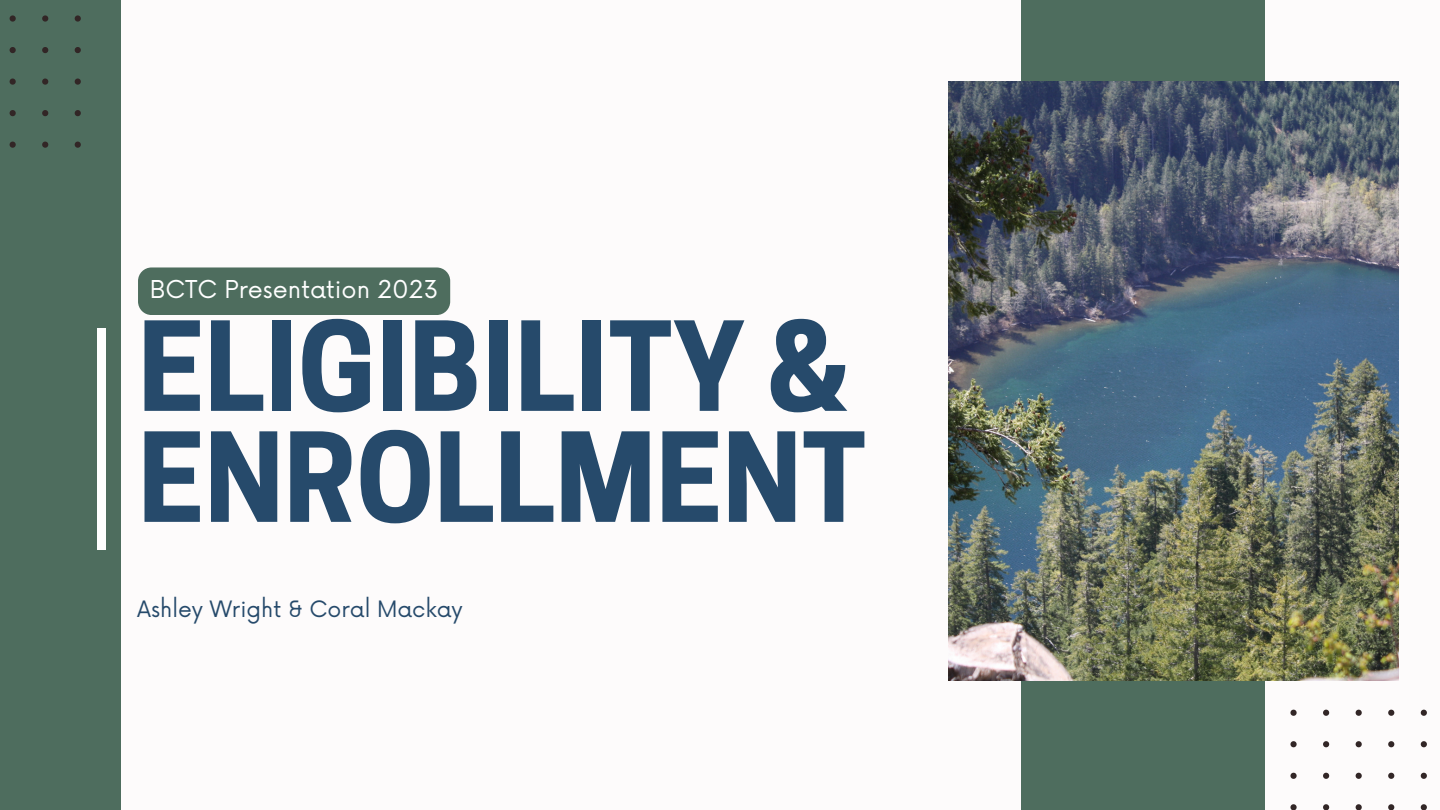
<style>
.page{position:relative;width:1440px;height:810px;background:#fdfbfb}
.page>*{position:absolute;margin:0;border:0;box-sizing:border-box;transform-origin:0 0}
.t1{font:700 116.1px "Cooper Hewitt";color:#264a6b}
.t2{font:24px "Now";color:#fff}
.t3{font:22px "Now";color:#264a6b}
</style>
<div class="page">
<div style="left:1022px;top:0;width:243px;height:810px;background:#4e6d5e"></div>
<svg style="left:1290px;top:710px;width:137px;height:100px"></svg>
<div style="left:0;top:0;width:122px;height:810px;background:#4e6d5e"></div>
<div style="left:97px;top:328px;width:8px;height:222px;background:#fff"></div>
<div style="left:138px;top:267px;width:312px;height:48px;background:#4e6d5e;border-radius:14px"></div>
<svg style="left:9px;top:15px;width:72px;height:133px"></svg>
<img style="left:948px;top:81px;width:450px;height:599px">
<p class="t2" style="left:150px;top:276px;width:290px">BCTC Presentation 2023</p>
<p class="t1" style="left:138px;top:324px;width:712px">ELIGIBILITY &amp;</p>
<p class="t1" style="left:138px;top:435px;width:730px">ENROLLMENT</p>
<p class="t3" style="left:137px;top:597px;width:327px">Ashley Wright &amp; Coral Mackay</p>
</div>
